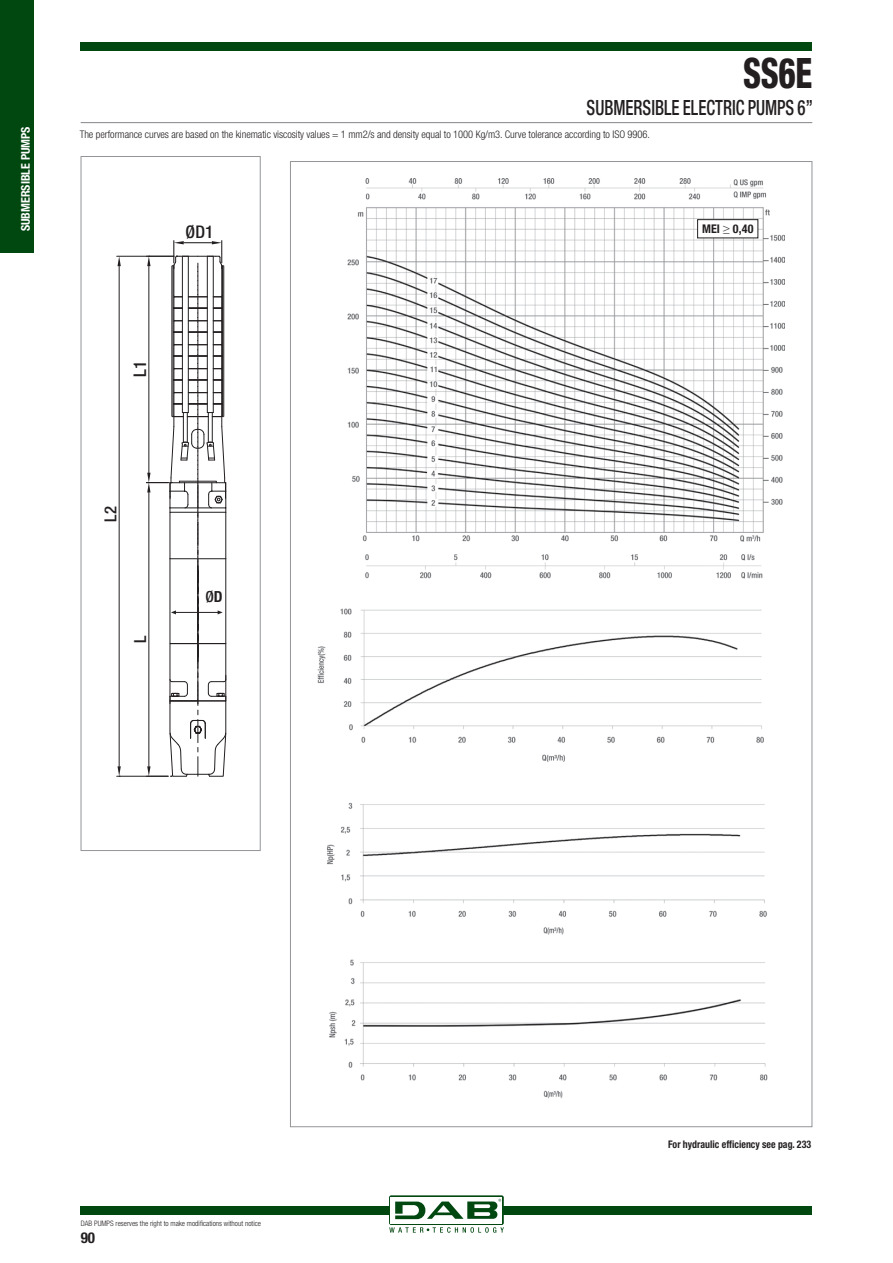
<style>
.page{position:relative;width:893px;height:1263px;background:#fff}
.page>*{position:absolute;margin:0;border:0;box-sizing:border-box;transform-origin:0 0}
.t1{font:800 condensed 42px "Helvetica Neue LT";color:#231f20;scale:.8 1}
.t2{font:500 condensed 21px "Helvetica Neue LT";color:#231f20;scale:.8 1}
.t3{font:500 condensed 17.4px "Helvetica Neue LT";color:#231f20}
.t4{font:500 condensed 16.65px "Helvetica Neue LT";color:#231f20}
.t5{font:500 condensed 15.3px "Helvetica Neue LT";color:#231f20}
.t6{font:700 condensed 15px "Helvetica Neue LT";color:#231f20}
.t7{font:700 condensed 12px "Helvetica Neue LT";color:#fff}
.t8{font:700 condensed 12px "Helvetica Neue LT";color:#231f20}
.t9{font:300 condensed 10.5px "Helvetica Neue LT";letter-spacing:-.005em;color:#231f20}
.t10{font:700 condensed 10.5px "Helvetica Neue LT";color:#231f20;scale:.94 1}
.t11{font:300 condensed 7.5px "Helvetica Neue LT";color:#231f20}
.s1{font-weight:700}
</style>
<div class="page">
<div style="left:81px;top:1206px;width:731px;height:9px;background:#004710"></div>
<div style="left:81px;top:43px;width:731px;height:8px;background:#004710"></div>
<div style="left:389px;top:1195px;width:115px;height:30px;background:linear-gradient(to right,#fff,#fff);border-radius:2px"></div>
<div style="left:391px;top:1197px;width:111px;height:26px;background:#fff"></div>
<svg style="left:389px;top:1227px;width:115px;height:6px"></svg>
<svg style="left:395px;top:1199px;width:106px;height:20px"></svg>
<div style="left:0;top:0;width:34px;height:253px;background:#004710"></div>
<div style="left:81px;top:156px;width:179px;height:695px;border:1px solid #939598"></div>
<hr style="left:81px;top:122px;width:731px;height:1px;background:#939598">
<hr style="left:117px;top:256px;width:57px;height:1px;background:#231f20">
<hr style="left:117px;top:776px;width:51px;height:1px;background:#231f20">
<hr style="left:119px;top:266px;width:1px;height:500px;background:#231f20">
<svg style="left:118px;top:256px;width:3px;height:10px"></svg>
<svg style="left:118px;top:766px;width:3px;height:11px"></svg>
<svg style="left:146px;top:240px;width:81px;height:537px"></svg>
<img style="left:317px;top:178px;width:468px;height:921px">
<div style="left:698px;top:220px;width:60px;height:18px;background:#fff"></div>
<div style="left:697px;top:219px;width:61px;height:19px;border:1px solid #231f20"></div>
<p class="t7" style="left:18px;top:231px;width:106px;rotate:-90deg">SUBMERSIBLE PUMPS</p>
<h1 class="t1" style="left:743px;top:48px;width:88px">SS6E</h1>
<h2 class="t2" style="left:587px;top:95px;width:284px">SUBMERSIBLE ELECTRIC PUMPS 6”</h2>
<p class="t9" style="left:80px;top:129px;width:572px">The performance curves are based on the kinematic viscosity values = 1 mm2/s and density equal to 1000 Kg/m3. Curve tolerance according to ISO 9906.</p>
<h3 class="t3" style="left:186px;top:222px;width:29px">ØD1</h3>
<p class="t8" style="left:702px;top:222px;width:53px">MEI ≥ 0,40</p>
<h3 class="t3" style="left:130px;top:377px;width:18px;rotate:-90deg">L1</h3>
<h3 class="t4" style="left:101px;top:522px;width:17px;rotate:-90deg">L2</h3>
<h3 class="t4" style="left:130px;top:643px;width:9px;rotate:-90deg">L</h3>
<h3 class="t5" style="left:205px;top:587px;width:19px">Ø<span class="s1">D</span></h3>
<p class="t11" style="left:81px;top:1219px;width:182px">DAB PUMPS reserves the right to make modifications without notice</p>
<h3 class="t6" style="left:81px;top:1228px;width:16px">90</h3>
<p class="t10" style="left:668px;top:1138px;width:154px">For hydraulic efficiency see pag. 233</p>
</div>
